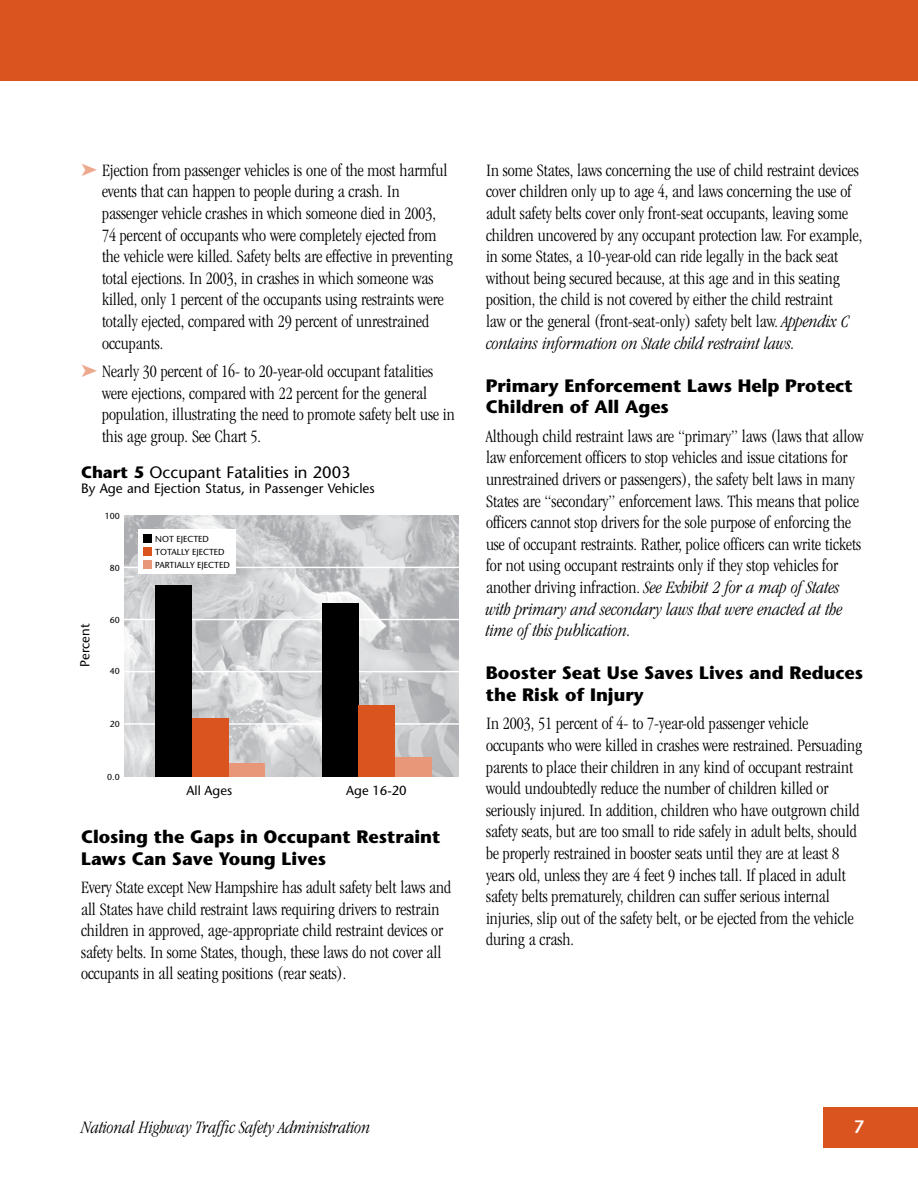
<style>
.page{position:relative;width:918px;height:1188px;background:#fff}
.page>*{position:absolute;margin:0;border:0;box-sizing:border-box;transform-origin:0 0}
.t1{font:300 condensed 18px/21.6px "Garamond";color:#000}
.t2{font:700 18px/21.6px "Stone Sans";color:#000}
.t3{font:italic 300 condensed 18px "Garamond";color:#000}
.t4{font:16.5px "Stone Sans";color:#000}
.t5{font:15.3px "Stone Sans";color:#000}
.t6{font:13.5px "Stone Sans";color:#000}
.t7{font:13.05px "Stone Sans";color:#000}
.t8{font:8.7px "Stone Sans";color:#000}
.s1{color:#eca98e}
.s2{font-weight:700}
.s3{font-weight:700;font-size:13.05px}
.s4{font-style:italic}
</style>
<div class="page">
<div style="left:824px;top:1107px;width:94px;height:41px;background:#d9541e"></div>
<div style="left:0;top:0;width:918px;height:81px;background:#d9541e"></div>
<img style="left:125px;top:515px;width:334px;height:261px">
<hr style="left:125px;top:619px;width:334px;height:1px;background:#fff">
<hr style="left:125px;top:671px;width:334px;height:1px;background:#fff">
<hr style="left:125px;top:723px;width:334px;height:2px;background:#fff">
<hr style="left:125px;top:567px;width:334px;height:1px;background:#fff">
<div style="left:155px;top:585px;width:37px;height:191px;background:#000"></div>
<div style="left:322px;top:603px;width:36px;height:173px;background:#000"></div>
<div style="left:228px;top:763px;width:37px;height:13px;background:#e89878"></div>
<div style="left:395px;top:757px;width:37px;height:19px;background:#e89878"></div>
<div style="left:192px;top:718px;width:36px;height:58px;background:#d9541e"></div>
<div style="left:358px;top:705px;width:37px;height:71px;background:#d9541e"></div>
<div style="left:138px;top:530px;width:98px;height:44px;background:#fff"></div>
<div style="left:143px;top:534px;width:9px;height:9px;background:#000"></div>
<div style="left:143px;top:547px;width:9px;height:9px;background:#d9541e"></div>
<div style="left:143px;top:560px;width:9px;height:9px;background:#e89878"></div>
<p class="t1" style="left:102px;top:159px;width:352px;text-indent:-21px"><span class="s1">➤</span> Ejection from passenger vehicles is one of the most harmful events that can happen to people during a crash. In passenger vehicle crashes in which someone died in 2003, 74 percent of occupants who were completely ejected from the vehicle were killed. Safety belts are effective in preventing total ejections. In 2003, in crashes in which someone was killed, only 1 percent of the occupants using restraints were totally ejected, compared with 29 percent of unrestrained occupants.</p>
<p class="t1" style="left:102px;top:361px;width:354px;text-indent:-21px"><span class="s1">➤</span> Nearly 30 percent of 16- to 20-year-old occupant fatalities were ejections, compared with 22 percent for the general population, illustrating the need to promote safety belt use in this age group. See Chart 5.</p>
<p class="t4" style="left:81px;top:462px;width:271px"><span class="s2">Chart 5</span> Occupant Fatalities in 2003</p>
<p class="t6" style="left:81px;top:480px;width:295px">By Age and Ejection Status, in Passenger Vehicles</p>
<p class="t5" style="left:80px;top:461px;width:274px"><span class="s3">chart 5</span> Occupant Fatality Rates in 2003</p>
<p class="t7" style="left:80px;top:479px;width:284px">By Age and Ejection Status, In Passenger Vehicles</p>
<p class="t8" style="left:105px;top:510px;width:17px">100</p>
<p class="t8" style="left:110px;top:562px;width:12px">80</p>
<p class="t7" style="left:77px;top:667px;width:45px;rotate:-90deg">Percent</p>
<p class="t8" style="left:110px;top:614px;width:12px">60</p>
<p class="t8" style="left:110px;top:666px;width:12px">40</p>
<p class="t8" style="left:110px;top:718px;width:12px">20</p>
<p class="t8" style="left:107px;top:771px;width:14px">0.0</p>
<p class="t8" style="left:155px;top:534px;width:55px">NOT EJECTED</p>
<p class="t8" style="left:155px;top:559px;width:76px">PARTIALLY EJECTED</p>
<p class="t8" style="left:155px;top:546px;width:71px">TOTALLY EJECTED</p>
<p class="t7" style="left:187px;top:783px;width:47px">All Ages</p>
<p class="t7" style="left:346px;top:783px;width:62px">Age 16-20</p>
<p class="t2" style="left:81px;top:826px;width:361px">Closing the Gaps in Occupant Restraint<br>Laws Can Save Young Lives</p>
<p class="t1" style="left:81px;top:877px;width:372px">Every State except New Hampshire has adult safety belt laws and all States have child restraint laws requiring drivers to restrain children in approved, age-appropriate child restraint devices or safety belts. In some States, though, these laws do not cover all occupants in all seating positions (rear seats).</p>
<p class="t1" style="left:486px;top:159px;width:378px">In some States, laws concerning the use of child restraint devices cover children only up to age 4, and laws concerning the use of adult safety belts cover only front-seat occupants, leaving some children uncovered by any occupant protection law. For example, in some States, a 10-year-old can ride legally in the back seat without being secured because, at this age and in this seating position, the child is not covered by either the child restraint<br>law or the general (front-seat-only) safety belt law. <span class="s4">Appendix C contains information on State child restraint laws.</span></p>
<p class="t2" style="left:486px;top:374px;width:368px">Primary Enforcement Laws Help Protect<br>Children of All Ages</p>
<p class="t1" style="left:486px;top:425px;width:379px">Although child restraint laws are “primary” laws (laws that allow law enforcement officers to stop vehicles and issue citations for unrestrained drivers or passengers), the safety belt laws in many States are “secondary” enforcement laws. This means that police officers cannot stop drivers for the sole purpose of enforcing the use of occupant restraints. Rather, police officers can write tickets for not using occupant restraints only if they stop vehicles for another driving infraction. <span class="s4">See Exhibit 2 for a map of States with primary and secondary laws that were enacted at the time of this publication.</span></p>
<p class="t2" style="left:486px;top:662px;width:379px">Booster Seat Use Saves Lives and Reduces the Risk of Injury</p>
<p class="t1" style="left:486px;top:713px;width:378px">In 2003, 51 percent of 4- to 7-year-old passenger vehicle occupants who were killed in crashes were restrained. Persuading parents to place their children in any kind of occupant restraint would undoubtedly reduce the number of children killed or seriously injured. In addition, children who have outgrown child safety seats, but are too small to ride safely in adult belts, should be properly restrained in booster seats until they are at least 8 years old, unless they are 4 feet 9 inches tall. If placed in adult safety belts prematurely, children can suffer serious internal injuries, slip out of the safety belt, or be ejected from the vehicle during a crash.</p>
<p class="t3" style="left:81px;top:1118px;width:291px">National Highway Traffic Safety Administration</p>
</div>
